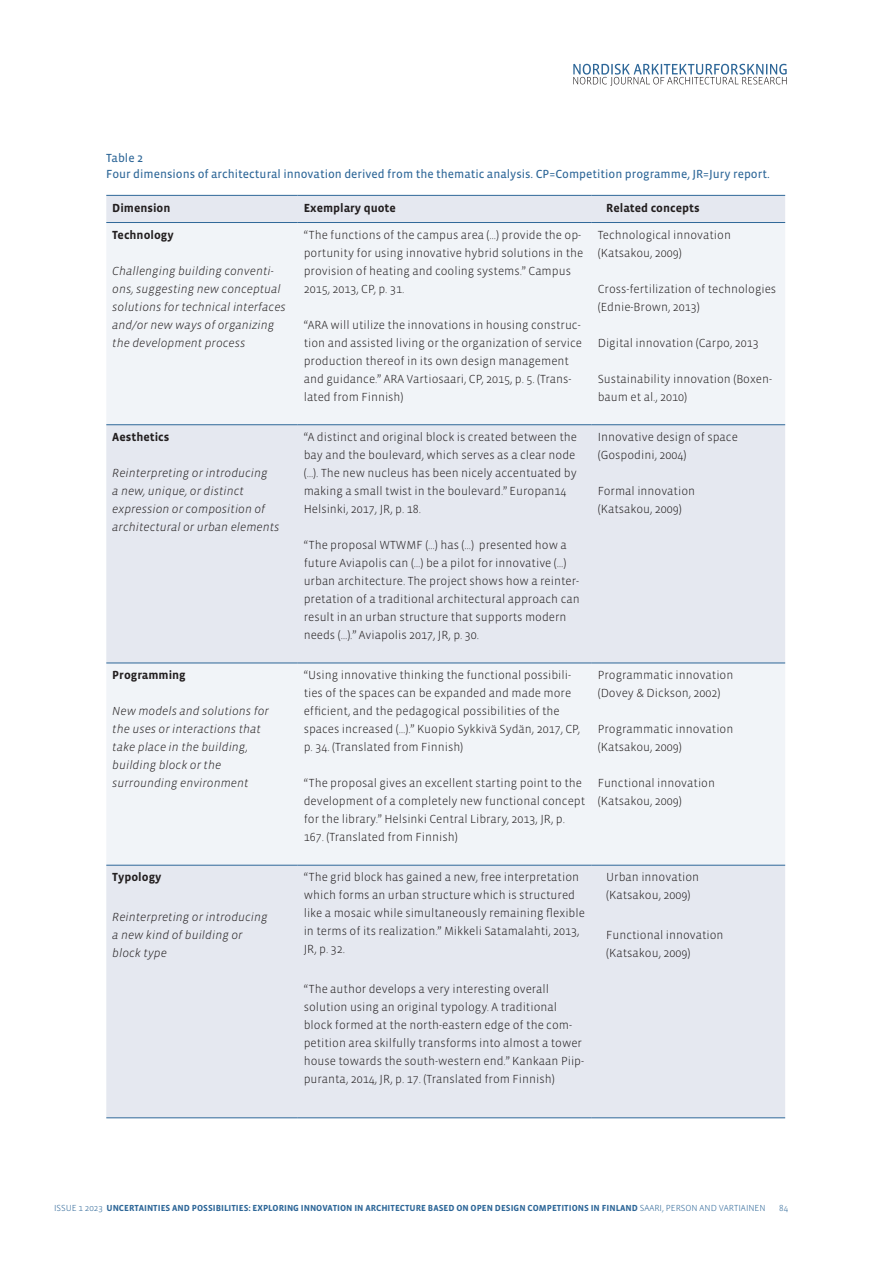
<style>
.page{position:relative;width:893px;height:1263px;background:#fff}
.page>*{position:absolute;margin:0;border:0;box-sizing:border-box;transform-origin:0 0}
.Brødtekst{font:300 12px/18px "Vista Sans OT";color:#231f20}
.Brødtekst-2{font:italic 300 12px/18px "Vista Sans OT";color:#231f20}
.Figurtekst{font:12px "Vista Sans OT";color:#2e6798}
.Brødtekst-3{font:700 12px "Vista Sans OT";color:#231f20}
.t1{font:700 9px "Vista Sans OT";color:#2e6798}
.t2{font:300 9px "Vista Sans OT";color:#2e6798}
.s1{font-weight:300}
</style>
<div class="page">
<svg style="left:573px;top:64px;width:214px;height:22px"></svg>
<div style="left:106px;top:196px;width:679px;height:921px;background:#e5e8f0"></div>
<svg style="left:106px;top:223px;width:679px;height:642px;fill:#f1f4f8"></svg>
<hr style="left:106px;top:195px;width:192px;height:1px;background:#2e6798">
<hr style="left:298px;top:195px;width:294px;height:1px;background:#2e6798">
<hr style="left:592px;top:195px;width:193px;height:1px;background:#2e6798">
<hr style="left:106px;top:222px;width:192px;height:1px;background:#2e6798">
<hr style="left:298px;top:222px;width:294px;height:1px;background:#2e6798">
<hr style="left:592px;top:222px;width:193px;height:1px;background:#2e6798">
<hr style="left:106px;top:424px;width:192px;height:1px;background:#2e6798">
<hr style="left:298px;top:424px;width:294px;height:1px;background:#2e6798">
<hr style="left:592px;top:424px;width:193px;height:1px;background:#2e6798">
<hr style="left:106px;top:663px;width:192px;height:1px;background:#2e6798">
<hr style="left:298px;top:663px;width:294px;height:1px;background:#2e6798">
<hr style="left:592px;top:663px;width:193px;height:1px;background:#2e6798">
<hr style="left:106px;top:865px;width:192px;height:1px;background:#2e6798">
<hr style="left:298px;top:865px;width:294px;height:1px;background:#2e6798">
<hr style="left:592px;top:865px;width:193px;height:1px;background:#2e6798">
<hr style="left:106px;top:1117px;width:192px;height:1px;background:#2e6798">
<hr style="left:298px;top:1117px;width:294px;height:1px;background:#2e6798">
<hr style="left:592px;top:1117px;width:193px;height:1px;background:#2e6798">
<p class="Figurtekst" style="left:106px;top:152px;width:38px">Table 2</p>
<p class="Figurtekst" style="left:106px;top:168px;width:665px">Four dimensions of architectural innovation derived from the thematic analysis. CP=Competition programme, JR=Jury report.</p>
<p class="Brødtekst-3" style="left:112px;top:201px;width:60px">Dimension</p>
<p class="Brødtekst-3" style="left:304px;top:201px;width:94px">Exemplary quote</p>
<p class="Brødtekst-3" style="left:606px;top:201px;width:95px">Related concepts</p>
<p class="Brødtekst-3" style="left:112px;top:228px;width:63px">Technology</p>
<p class="Brødtekst-2" style="left:112px;top:262px;width:175px">Challenging building conventi&shy;ons, suggesting new conceptual solutions for technical interfaces and/or new ways of organizing the development process</p>
<p class="Brødtekst" style="left:304px;top:226px;width:281px">“The functions of the campus area (…) provide the op&shy;portunity for using innovative hybrid solutions in the provision of heating and cooling systems.” Campus 2015, 2013, CP, p. 31.</p>
<p class="Brødtekst" style="left:304px;top:316px;width:280px">“ARA will utilize the innovations in housing construc&shy;tion and assisted living or the organization of service production thereof in its own design management and guidance.” ARA Vartiosaari, CP, 2015, p. 5. (Trans&shy;lated from Finnish)</p>
<p class="Brødtekst" style="left:598px;top:226px;width:135px">Technological innovation (Katsakou, 2009)</p>
<p class="Brødtekst" style="left:598px;top:280px;width:180px">Cross-fertilization of technologies (Ednie-Brown, 2013)</p>
<p class="Brødtekst" style="left:598px;top:334px;width:163px">Digital innovation (Carpo, 2013</p>
<p class="Brødtekst" style="left:598px;top:370px;width:176px">Sustainability innovation (Boxen&shy;baum et al., 2010)</p>
<p class="Brødtekst-3" style="left:112px;top:431px;width:59px">Aesthetics</p>
<p class="Brødtekst-2" style="left:112px;top:464px;width:169px">Reinterpreting or introducing<br>a new, unique, or distinct expression or composition of architectural or urban elements</p>
<p class="Brødtekst-3" style="left:112px;top:669px;width:75px">Programming</p>
<p class="Brødtekst-2" style="left:112px;top:702px;width:158px">New models and solutions for the uses or interactions that take place in the building, building block or the surrounding environment</p>
<p class="Brødtekst-3" style="left:112px;top:871px;width:51px">Typology</p>
<p class="Brødtekst-2" style="left:112px;top:908px;width:157px">Reinterpreting or introducing a new kind of building or block type</p>
<p class="Brødtekst" style="left:304px;top:428px;width:275px">“A distinct and original block is created between the bay and the boulevard, which serves as a clear node (…). The new nucleus has been nicely accentuated by making a small twist in the boulevard.” Europan14<br>Helsinki, 2017, JR, p. 18.</p>
<p class="Brødtekst" style="left:304px;top:536px;width:278px">“The proposal WTWMF (…) has (…) presented how a future Aviapolis can (…) be a pilot for innovative (…) urban architecture. The project shows how a reinter&shy;pretation of a traditional architectural approach can result in an urban structure that supports modern needs (…).” Aviapolis 2017, JR, p. 30.</p>
<p class="Brødtekst" style="left:304px;top:666px;width:278px">“Using innovative thinking the functional possibili&shy;ties of the spaces can be expanded and made more efficient, and the pedagogical possibilities of the spaces increased (…).” Kuopio Sykkivä Sydän, 2017, CP, p. 34. (Translated from Finnish)</p>
<p class="Brødtekst" style="left:304px;top:774px;width:283px">“The proposal gives an excellent starting point to the development of a completely new functional concept for the library.” Helsinki Central Library, 2013, JR, p.<br>167. (Translated from Finnish)</p>
<p class="Brødtekst" style="left:304px;top:868px;width:283px">“The grid block has gained a new, free interpretation which forms an urban structure which is structured like a mosaic while simultaneously remaining flexible in terms of its realization.” Mikkeli Satamalahti, 2013, JR, p. 32.</p>
<p class="Brødtekst" style="left:304px;top:980px;width:282px">“The author develops a very interesting overall solution using an original typology. A traditional block formed at the north-eastern edge of the com&shy;petition area skilfully transforms into almost a tower house towards the south-western end.” Kankaan Piip&shy;puranta, 2014, JR, p. 17. (Translated from Finnish)</p>
<p class="Brødtekst" style="left:598px;top:428px;width:142px">Innovative design of space (Gospodini, 2004)</p>
<p class="Brødtekst" style="left:598px;top:482px;width:99px">Formal innovation (Katsakou, 2009)</p>
<p class="Brødtekst" style="left:598px;top:666px;width:137px">Programmatic innovation (Dovey &amp; Dickson, 2002)</p>
<p class="Brødtekst" style="left:598px;top:720px;width:137px">Programmatic innovation (Katsakou, 2009)</p>
<p class="Brødtekst" style="left:598px;top:774px;width:119px">Functional innovation (Katsakou, 2009)</p>
<p class="Brødtekst" style="left:606px;top:868px;width:94px">Urban innovation (Katsakou, 2009)</p>
<p class="Brødtekst" style="left:606px;top:926px;width:119px">Functional innovation (Katsakou, 2009)</p>
<p class="t1" style="left:54px;top:1204px;width:713px"><span class="s1">ISSUE 1 2023</span> UNCERTAINTIES AND POSSIBILITIES: EXPLORING INNOVATION IN ARCHITECTURE BASED ON OPEN DESIGN COMPETITIONS IN FINLAND <span class="s1">SAARI, PERSON AND VARTIAINEN</span></p>
<p class="t2" style="left:779px;top:1204px;width:10px">84</p>
</div>
